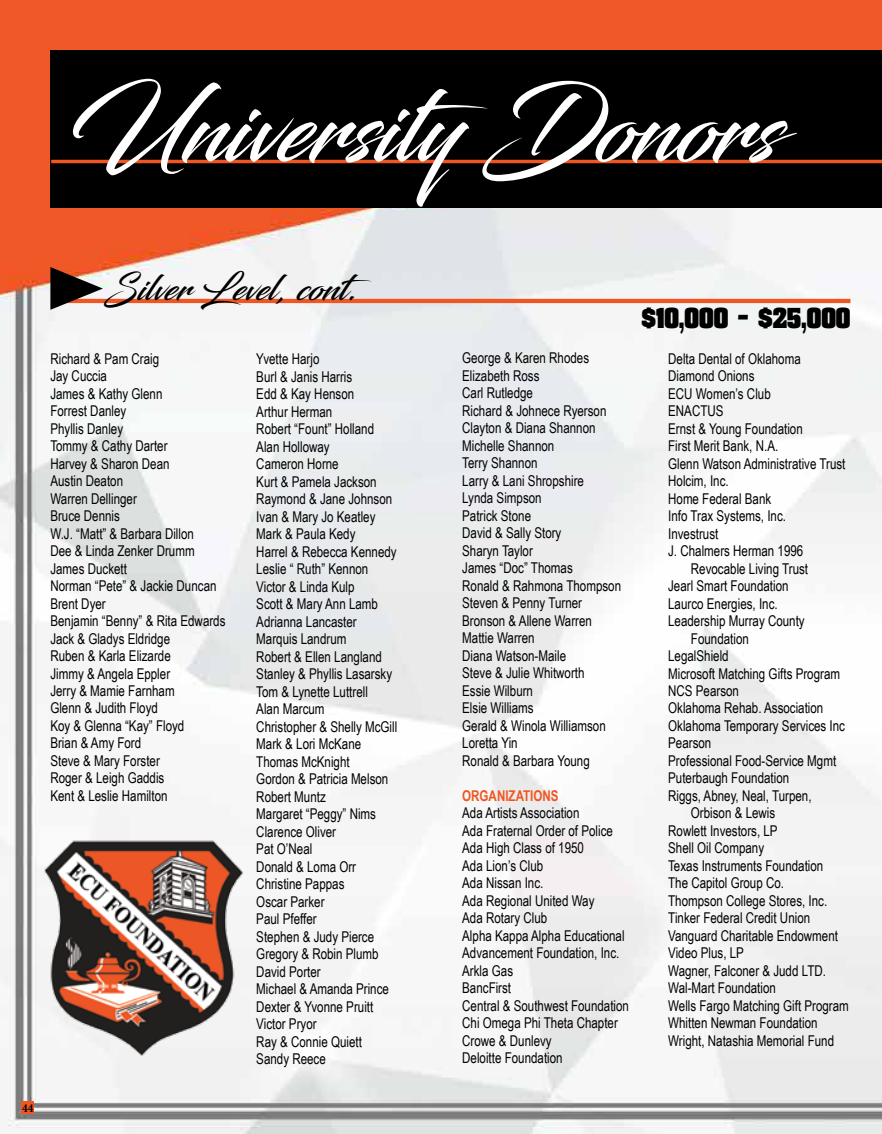
<style>
.page{position:relative;width:882px;height:1134px;background:#fff}
.page>*{position:absolute;margin:0;border:0;box-sizing:border-box;transform-origin:0 0}
.t1{font:98px "Blacksword";color:#fff;scale:.96 1}
.t2{font:38.68px "Mikodacs PCS";color:#000;scale:.77 1}
.t3{font:35px "Blacksword";color:#000}
.t4{font:14.88px/17.5px "Arial Narrow";color:#000;scale:.95 1}
.t5{font:700 14.88px "Arial Narrow";color:#f05622;scale:.95 1}
.t6{font:700 condensed 12.25px "Minion Pro";color:#000}
</style>
<div class="page">
<img style="left:0;top:0;width:882px;height:1134px">
<div style="left:50px;top:50px;width:832px;height:157px;background:#000"></div>
<hr style="left:51px;top:160px;width:831px;height:3px;background:#f05622">
<hr style="left:57px;top:299px;width:793px;height:4px;background:#f05622">
<svg style="left:50px;top:267px;width:53px;height:43px"></svg>
<img style="left:18px;top:838px;width:248px;height:220px">
<div style="left:21px;top:1101px;width:13px;height:13px;background:#f05622"></div>
<h1 class="t1" style="left:69px;top:70px;width:742px">University Donors</h1>
<p class="t6" style="left:22px;top:1100px;width:13px">44</p>
<h3 class="t3" style="left:104px;top:267px;width:269px">Silver Level, cont.</h3>
<p class="t4" style="left:50px;top:349px;width:186px">Richard &amp; Pam Craig<br>Jay Cuccia<br>James &amp; Kathy Glenn<br>Forrest Danley<br>Phyllis Danley<br>Tommy &amp; Cathy Darter<br>Harvey &amp; Sharon Dean<br>Austin Deaton<br>Warren Dellinger<br>Bruce Dennis<br>W.J. “Matt” &amp; Barbara Dillon<br>Dee &amp; Linda Zenker Drumm<br>James Duckett<br>Norman “Pete” &amp; Jackie Duncan<br>Brent Dyer<br>Benjamin “Benny” &amp; Rita Edwards<br>Jack &amp; Gladys Eldridge<br>Ruben &amp; Karla Elizarde<br>Jimmy &amp; Angela Eppler<br>Jerry &amp; Mamie Farnham<br>Glenn &amp; Judith Floyd<br>Koy &amp; Glenna “Kay” Floyd<br>Brian &amp; Amy Ford<br>Steve &amp; Mary Forster<br>Roger &amp; Leigh Gaddis<br>Kent &amp; Leslie Hamilton</p>
<p class="t4" style="left:256px;top:350px;width:150px">Yvette Harjo<br>Burl &amp; Janis Harris<br>Edd &amp; Kay Henson<br>Arthur Herman<br>Robert “Fount” Holland<br>Alan Holloway<br>Cameron Horne<br>Kurt &amp; Pamela Jackson<br>Raymond &amp; Jane Johnson<br>Ivan &amp; Mary Jo Keatley<br>Mark &amp; Paula Kedy<br>Harrel &amp; Rebecca Kennedy<br>Leslie “ Ruth” Kennon<br>Victor &amp; Linda Kulp<br>Scott &amp; Mary Ann Lamb<br>Adrianna Lancaster<br>Marquis Landrum<br>Robert &amp; Ellen Langland<br>Stanley &amp; Phyllis Lasarsky<br>Tom &amp; Lynette Luttrell<br>Alan Marcum<br>Christopher &amp; Shelly McGill<br>Mark &amp; Lori McKane<br>Thomas McKnight<br>Gordon &amp; Patricia Melson<br>Robert Muntz<br>Margaret “Peggy” Nims<br>Clarence Oliver<br>Pat O’Neal<br>Donald &amp; Loma Orr<br>Christine Pappas<br>Oscar Parker<br>Paul Pfeffer<br>Stephen &amp; Judy Pierce<br>Gregory &amp; Robin Plumb<br>David Porter<br>Michael &amp; Amanda Prince<br>Dexter &amp; Yvonne Pruitt<br>Victor Pryor<br>Ray &amp; Connie Quiett<br>Sandy Reece</p>
<p class="t4" style="left:462px;top:349px;width:169px">George &amp; Karen Rhodes<br>Elizabeth Ross<br>Carl Rutledge<br>Richard &amp; Johnece Ryerson<br>Clayton &amp; Diana Shannon<br>Michelle Shannon<br>Terry Shannon<br>Larry &amp; Lani Shropshire<br>Lynda Simpson<br>Patrick Stone<br>David &amp; Sally Story<br>Sharyn Taylor<br>James “Doc” Thomas<br>Ronald &amp; Rahmona Thompson<br>Steven &amp; Penny Turner<br>Bronson &amp; Allene Warren<br>Mattie Warren<br>Diana Watson-Maile<br>Steve &amp; Julie Whitworth<br>Essie Wilburn<br>Elsie Williams<br>Gerald &amp; Winola Williamson<br>Loretta Yin<br>Ronald &amp; Barbara Young</p>
<p class="t5" style="left:462px;top:784px;width:103px">ORGANIZATIONS</p>
<p class="t4" style="left:462px;top:804px;width:177px">Ada Artists Association<br>Ada Fraternal Order of Police<br>Ada High Class of 1950<br>Ada Lion’s Club<br>Ada Nissan Inc.<br>Ada Regional United Way<br>Ada Rotary Club<br>Alpha Kappa Alpha Educational<br>Advancement Foundation, Inc.<br>Arkla Gas<br>BancFirst<br>Central &amp; Southwest Foundation<br>Chi Omega Phi Theta Chapter<br>Crowe &amp; Dunlevy<br>Deloitte Foundation</p>
<h2 class="t2" style="left:642px;top:291px;width:273px">$10,000 - $25,000</h2>
<p class="t4" style="left:668px;top:349px;width:141px">Delta Dental of Oklahoma</p>
<p class="t4" style="left:668px;top:367px;width:92px">Diamond Onions</p>
<p class="t4" style="left:668px;top:384px;width:110px">ECU Women’s Club</p>
<p class="t4" style="left:668px;top:402px;width:60px">ENACTUS</p>
<p class="t4" style="left:668px;top:419px;width:143px">Ernst &amp; Young Foundation</p>
<p class="t4" style="left:668px;top:437px;width:117px">First Merit Bank, N.A.</p>
<p class="t4" style="left:668px;top:454px;width:188px">Glenn Watson Administrative Trust</p>
<p class="t4" style="left:668px;top:472px;width:65px">Holcim, Inc.</p>
<p class="t4" style="left:668px;top:489px;width:110px">Home Federal Bank</p>
<p class="t4" style="left:668px;top:507px;width:126px">Info Trax Systems, Inc.</p>
<p class="t4" style="left:668px;top:524px;width:54px">Investrust</p>
<p class="t4" style="left:668px;top:542px;width:144px">J. Chalmers Herman 1996</p>
<p class="t4" style="left:691px;top:559px;width:125px">Revocable Living Trust</p>
<p class="t4" style="left:668px;top:576px;width:128px">Jearl Smart Foundation</p>
<p class="t4" style="left:668px;top:594px;width:117px">Laurco Energies, Inc.</p>
<p class="t4" style="left:668px;top:611px;width:145px">Leadership Murray County</p>
<p class="t4" style="left:691px;top:629px;width:63px">Foundation</p>
<p class="t4" style="left:668px;top:646px;width:65px">LegalShield</p>
<p class="t4" style="left:668px;top:664px;width:182px">Microsoft Matching Gifts Program</p>
<p class="t4" style="left:668px;top:681px;width:76px">NCS Pearson</p>
<p class="t4" style="left:668px;top:699px;width:165px">Oklahoma Rehab. Association</p>
<p class="t4" style="left:668px;top:716px;width:188px">Oklahoma Temporary Services Inc</p>
<p class="t4" style="left:668px;top:734px;width:47px">Pearson</p>
<p class="t4" style="left:668px;top:751px;width:178px">Professional Food-Service Mgmt</p>
<p class="t4" style="left:668px;top:769px;width:129px">Puterbaugh Foundation</p>
<p class="t4" style="left:668px;top:786px;width:153px">Riggs, Abney, Neal, Turpen,</p>
<p class="t4" style="left:691px;top:804px;width:90px">Orbison &amp; Lewis</p>
<p class="t4" style="left:668px;top:821px;width:117px">Rowlett Investors, LP</p>
<p class="t4" style="left:668px;top:839px;width:103px">Shell Oil Company</p>
<p class="t4" style="left:668px;top:856px;width:165px">Texas Instruments Foundation</p>
<p class="t4" style="left:668px;top:874px;width:124px">The Capitol Group Co.</p>
<p class="t4" style="left:668px;top:891px;width:169px">Thompson College Stores, Inc.</p>
<p class="t4" style="left:668px;top:909px;width:151px">Tinker Federal Credit Union</p>
<p class="t4" style="left:668px;top:926px;width:180px">Vanguard Charitable Endowment</p>
<p class="t4" style="left:668px;top:944px;width:81px">Video Plus, LP</p>
<p class="t4" style="left:668px;top:961px;width:168px">Wagner, Falconer &amp; Judd LTD.</p>
<p class="t4" style="left:668px;top:979px;width:115px">Wal-Mart Foundation</p>
<p class="t4" style="left:668px;top:996px;width:192px">Wells Fargo Matching Gift Program</p>
<p class="t4" style="left:668px;top:1014px;width:159px">Whitten Newman Foundation</p>
<p class="t4" style="left:668px;top:1031px;width:176px">Wright, Natashia Memorial Fund</p>
</div>
